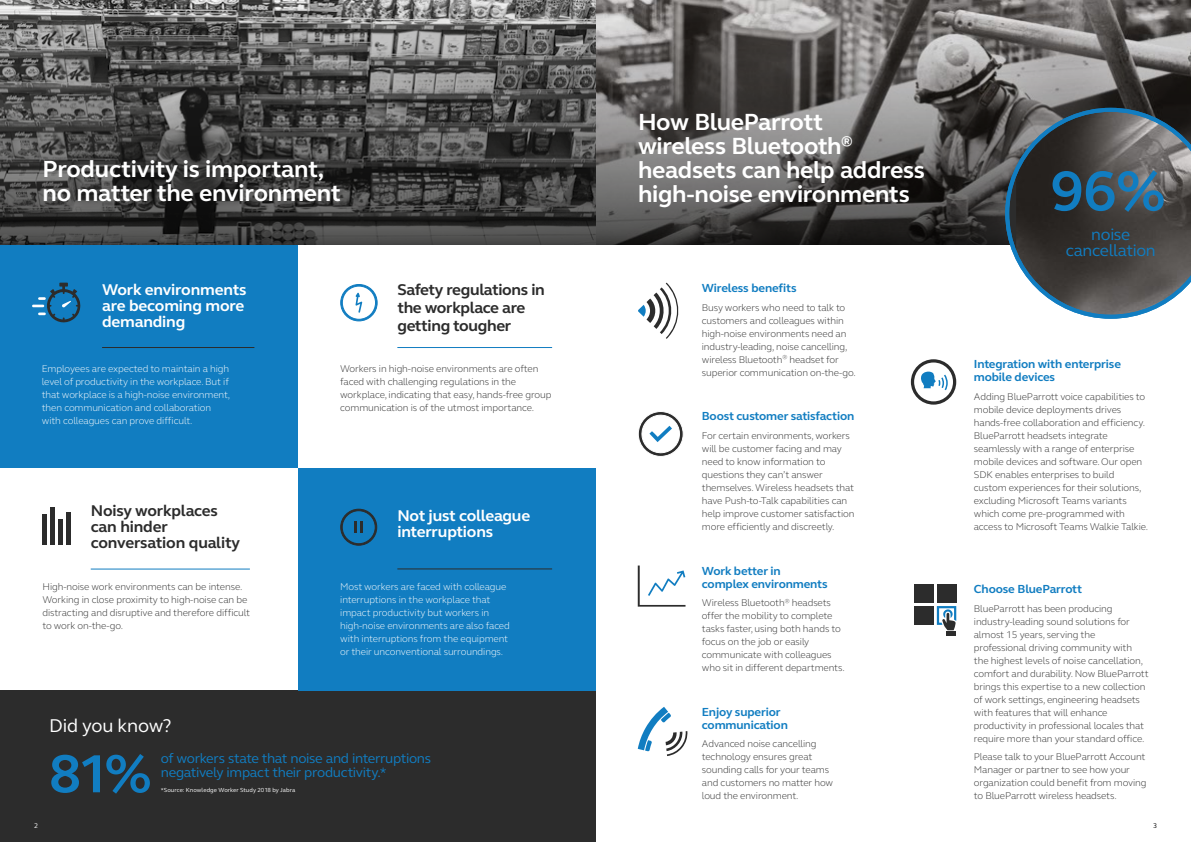
<style>
.page{position:relative;width:1191px;height:842px;background:#fff}
.page>*{position:absolute;margin:0;border:0;box-sizing:border-box;transform-origin:0 0}
.t1{font:700 57.6px "GN Elliot";color:#117dc1}
.t2{font:700 55px "GN Elliot";color:#117dc1}
.t3{font:700 24px/24px "GN Elliot";letter-spacing:-.01em;color:#fff}
.t4{font:19px "GN Elliot";letter-spacing:-.01em;color:#fff}
.t5{font:16.8px/16px "GN Elliot";letter-spacing:-.015em;color:#117dc1;text-align:center}
.t6{font:700 16px/16px "GN Elliot";letter-spacing:-.02em;color:#2c2c2c}
.t7{font:700 16px/16px "GN Elliot";letter-spacing:-.01em;color:#fff}
.t8{font:14px/14px "GN Elliot";letter-spacing:-.025em;color:#117dc1}
.t9{font:700 12px/13px "GN Elliot";letter-spacing:-.01em;color:#117dc1}
.t10{font:300 10px/13px "GN Elliot";letter-spacing:-.01em;color:#2c2c2c}
.t11{font:300 10px/13px "GN Elliot";letter-spacing:-.01em;color:#fff}
.t12{font:7px "GN Elliot";color:#fff}
.t13{font:7px "GN Elliot";color:#000}
.t14{font:6px "GN Elliot";letter-spacing:.01em;color:#fff}
</style>
<div class="page">
<svg style="left:595px;top:0;width:596px;height:245px;background:#646261"></svg>
<div style="left:0;top:691px;width:596px;height:151px;background:#2c2c2c"></div>
<div style="left:298px;top:468px;width:297px;height:223px;background:#117dc1"></div>
<div style="left:0;top:245px;width:298px;height:223px;background:#117dc1"></div>
<svg style="left:0;top:0;width:595px;height:245px;background:#4f4f4f"></svg>
<svg style="left:1005px;top:108px;width:186px;height:211px;background:#57595b"></svg>
<hr style="left:42px;top:514px;width:4px;height:31px;background:#2c2c2c">
<hr style="left:50px;top:508px;width:4px;height:37px;background:#2c2c2c">
<hr style="left:58px;top:520px;width:4px;height:25px;background:#2c2c2c">
<hr style="left:66px;top:512px;width:4px;height:33px;background:#2c2c2c">
<svg style="left:340px;top:284px;width:38px;height:38px"></svg>
<svg style="left:32px;top:283px;width:49px;height:40px"></svg>
<svg style="left:340px;top:508px;width:38px;height:38px"></svg>
<hr style="left:91px;top:568px;width:159px;height:1px;background:#117dc1">
<hr style="left:397px;top:347px;width:155px;height:1px;background:#117dc1">
<hr style="left:397px;top:568px;width:155px;height:1px;background:#2c2c2c">
<hr style="left:102px;top:347px;width:152px;height:1px;background:#2c2c2c">
<svg style="left:638px;top:283px;width:41px;height:56px"></svg>
<svg style="left:638px;top:411px;width:45px;height:46px"></svg>
<svg style="left:638px;top:565px;width:47px;height:42px"></svg>
<svg style="left:638px;top:707px;width:49px;height:49px"></svg>
<div style="left:914px;top:584px;width:19px;height:19px;background:#2c2c2c"></div>
<div style="left:937px;top:584px;width:19px;height:19px;background:#2c2c2c"></div>
<div style="left:914px;top:606px;width:19px;height:19px;background:#2c2c2c"></div>
<div style="left:945px;top:631px;width:10px;height:5px;background:#2c2c2c"></div>
<svg style="left:937px;top:606px;width:19px;height:24px"></svg>
<svg style="left:911px;top:359px;width:45px;height:46px"></svg>
<h3 class="t3" style="left:43px;top:156px;width:300px">Productivity is important, no matter the environment</h3>
<h3 class="t7" style="left:102px;top:281px;width:146px">Work environments are becoming more demanding</h3>
<h3 class="t6" style="left:397px;top:280px;width:149px;line-height:18px">Safety regulations in the workplace are getting tougher</h3>
<p class="t11" style="left:42px;top:362px;width:190px">Employees are expected to maintain a high level of productivity in the workplace. But if that workplace is a high-noise environment, then communication and collaboration with colleagues can prove difficult.</p>
<p class="t10" style="left:340px;top:362px;width:213px">Workers in high-noise environments are often faced with challenging regulations in the workplace, indicating that easy, hands-free group communication is of the utmost importance.</p>
<h3 class="t6" style="left:91px;top:503px;width:151px">Noisy workplaces can hinder conversation quality</h3>
<h3 class="t7" style="left:397px;top:507px;width:134px">Not just colleague interruptions</h3>
<p class="t10" style="left:43px;top:580px;width:209px">High-noise work environments can be intense.<br>Working in close proximity to high-noise can be distracting and disruptive and therefore difficult to work on-the-go.</p>
<p class="t11" style="left:340px;top:580px;width:171px">Most workers are faced with colleague interruptions in the workplace that impact productivity but workers in high-noise environments are also faced with interruptions from the equipment or their unconventional surroundings.</p>
<h3 class="t4" style="left:49px;top:712px;width:124px">Did you know?</h3>
<h2 class="t2" style="left:49px;top:737px;width:104px">81%</h2>
<h3 class="t8" style="left:161px;top:751px;width:272px">of workers state that noise and interruptions negatively impact their productivity.*</h3>
<p class="t14" style="left:161px;top:786px;width:136px">*Source: Knowledge Worker Study 2018 by Jabra</p>
<h3 class="t3" style="left:638px;top:109px;width:288px">How BlueParrott<br>wireless Bluetooth<sup>® </sup>headsets can help address high-noise environments</h3>
<p class="t9" style="left:702px;top:281px;width:96px">Wireless benefits</p>
<p class="t10" style="left:702px;top:300px;width:156px">Busy workers who need to talk to customers and colleagues within high-noise environments need an industry-leading, noise cancelling, wireless Bluetooth<sup>®</sup> headset for superior communication on-the-go.</p>
<p class="t9" style="left:702px;top:409px;width:154px">Boost customer satisfaction</p>
<p class="t10" style="left:702px;top:429px;width:154px">For certain environments, workers will be customer facing and may need to know information to questions they can’t answer themselves. Wireless headsets that have Push-to-Talk capabilities can help improve customer satisfaction more efficiently and discreetly.</p>
<p class="t9" style="left:702px;top:564px;width:127px">Work better in complex environments</p>
<p class="t10" style="left:702px;top:596px;width:144px">Wireless Bluetooth<sup>®</sup> headsets offer the mobility to complete tasks faster, using both hands to focus on the job or easily communicate with colleagues who sit in different departments.</p>
<p class="t9" style="left:702px;top:705px;width:88px">Enjoy superior communication</p>
<p class="t10" style="left:702px;top:737px;width:133px">Advanced noise cancelling technology ensures great sounding calls for your teams and customers no matter how loud the environment.</p>
<h1 class="t1" style="left:1050px;top:152px;width:117px">96%</h1>
<h3 class="t5" style="left:1065px;top:225px;width:91px">noise cancellation</h3>
<p class="t9" style="left:974px;top:357px;width:149px">Integration with enterprise mobile devices</p>
<p class="t10" style="left:974px;top:390px;width:176px">Adding BlueParrott voice capabilities to mobile device deployments drives hands-free collaboration and efficiency.<br>BlueParrott headsets integrate seamlessly with a range of enterprise mobile devices and software. Our open SDK enables enterprises to build custom experiences for their solutions, excluding Microsoft Teams variants which come pre-programmed with access to Microsoft Teams Walkie Talkie.</p>
<p class="t9" style="left:974px;top:582px;width:110px">Choose BlueParrott</p>
<p class="t10" style="left:974px;top:602px;width:176px">BlueParrott has been producing industry-leading sound solutions for almost 15 years, serving the professional driving community with the highest levels of noise cancellation, comfort and durability. Now BlueParrott brings this expertise to a new collection of work settings, engineering headsets with features that will enhance productivity in professional locales that require more than your standard office.</p>
<p class="t10" style="left:974px;top:750px;width:174px">Please talk to your BlueParrott Account Manager or partner to see how your organization could benefit from moving to BlueParrott wireless headsets.</p>
<p class="t12" style="left:34px;top:820px;width:6px">2</p>
<p class="t13" style="left:1153px;top:820px;width:6px">3</p>
</div>
